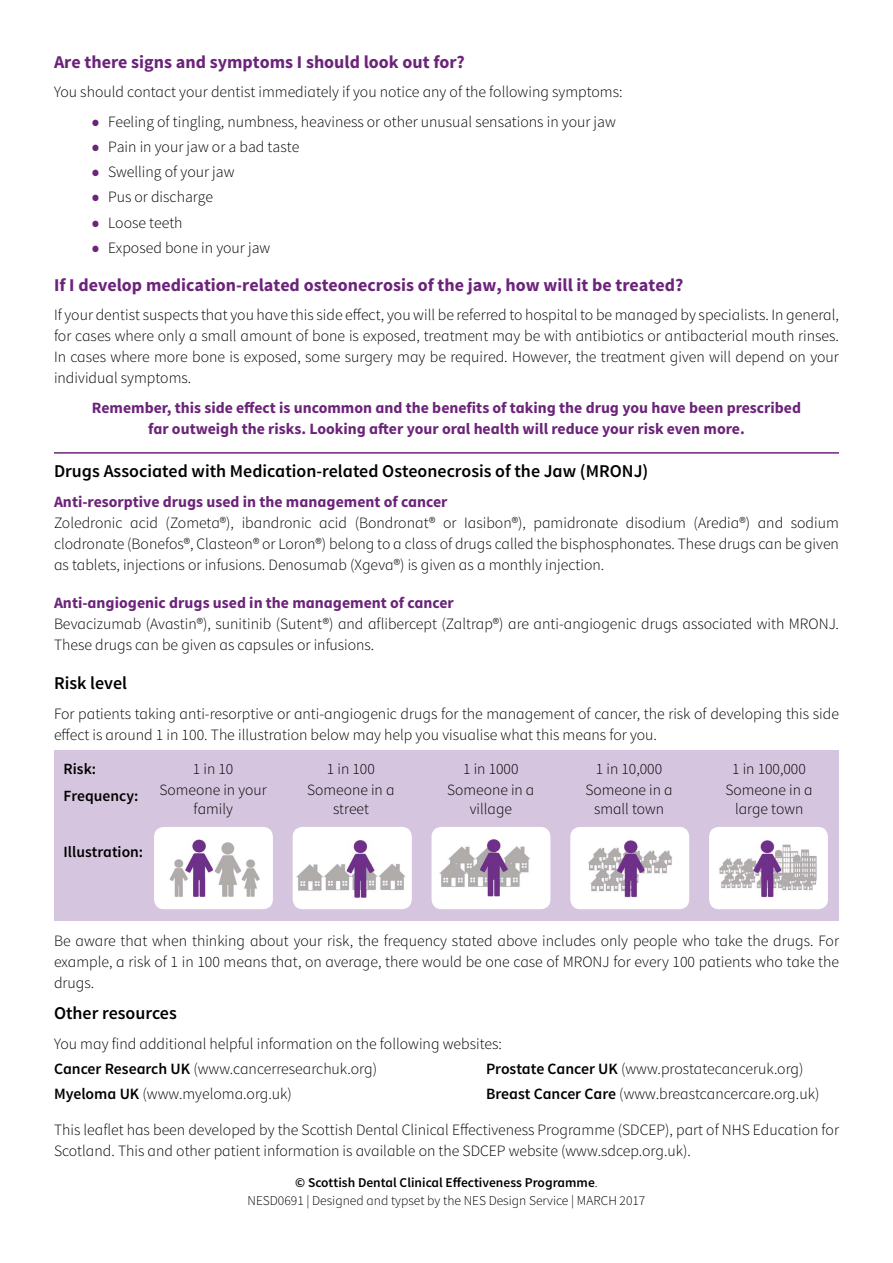
<style>
.page{position:relative;width:893px;height:1263px;background:#fff}
.page>*{position:absolute;margin:0;border:0;box-sizing:border-box;transform-origin:0 0}
.t1{font:700 18px "Source Sans Pro";color:#6c247a}
.t2{font:600 18px "Source Sans Pro";color:#000}
.t3{font:300 15.75px/21px "Source Sans Pro";color:#000}
.t4{font:700 15.75px/21px "Source Sans Pro";color:#6c247a;text-align:center}
.t5{font:300 15.6px/21.5px "Source Sans Pro";color:#000;text-align:center}
.t6{font:600 15.6px/27.2px "Source Sans Pro";color:#000}
.t7{font:300 13.5px/18px "Source Sans Pro";color:#000;text-align:center}
.s1{font-weight:400;font-size:27px;color:#6c247a}
.s2{font-weight:600}
</style>
<div class="page">
<div style="left:54px;top:750px;width:785px;height:171px;background:#d6c5df"></div>
<div style="left:154px;top:827px;width:119px;height:82px;background:#fff;border-radius:10px"></div>
<img style="left:169px;top:839px;width:91px;height:58px">
<div style="left:293px;top:827px;width:119px;height:82px;background:#fff;border-radius:10px"></div>
<img style="left:293px;top:829px;width:119px;height:70px">
<div style="left:432px;top:827px;width:118px;height:82px;background:#fff;border-radius:10px"></div>
<img style="left:439px;top:839px;width:91px;height:58px">
<div style="left:570px;top:827px;width:119px;height:82px;background:#fff;border-radius:10px"></div>
<img style="left:588px;top:840px;width:85px;height:58px">
<div style="left:709px;top:827px;width:119px;height:82px;background:#fff;border-radius:10px"></div>
<img style="left:719px;top:840px;width:98px;height:58px">
<hr style="left:54px;top:452px;width:785px;height:2px;background:#6c247a">
<p class="t1" style="left:54px;top:50px;width:412px">Are there signs and symptoms I should look out for?</p>
<p class="t3" style="left:54px;top:81px;width:570px">You should contact your dentist immediately if you notice any of the following symptoms:</p>
<p class="t3" style="left:91px;top:111px;width:526px"><span class="s1">•</span> Feeling of tingling, numbness, heaviness or other unusual sensations in your jaw</p>
<p class="t3" style="left:91px;top:136px;width:209px"><span class="s1">•</span> Pain in your jaw or a bad taste</p>
<p class="t3" style="left:91px;top:161px;width:145px"><span class="s1">•</span> Swelling of your jaw</p>
<p class="t3" style="left:91px;top:187px;width:123px"><span class="s1">•</span> Pus or discharge</p>
<p class="t3" style="left:91px;top:212px;width:93px"><span class="s1">•</span> Loose teeth</p>
<p class="t3" style="left:91px;top:237px;width:180px"><span class="s1">•</span> Exposed bone in your jaw</p>
<p class="t1" style="left:54px;top:273px;width:631px">If I develop medication-related osteonecrosis of the jaw, how will it be treated?</p>
<p class="t3" style="left:54px;top:305px;width:786px;text-align:justify">If your dentist suspects that you have this side effect, you will be referred to hospital to be managed by specialists. In general, for cases where only a small amount of bone is exposed, treatment may be with antibiotics or antibacterial mouth rinses.<br>In cases where more bone is exposed, some surgery may be required. However, the treatment given will depend on your individual symptoms.</p>
<p class="t4" style="left:92px;top:398px;width:711px">Remember, this side effect is uncommon and the benefits of taking the drug you have been prescribed far outweigh the risks. Looking after your oral health will reduce your risk even more.</p>
<p class="t2" style="left:54px;top:460px;width:596px">Drugs Associated with Medication-related Osteonecrosis of the Jaw (MRONJ)</p>
<p class="t4" style="left:54px;top:492px;width:395px">Anti-resorptive drugs used in the management of cancer</p>
<p class="t3" style="left:54px;top:512px;width:786px;text-align:justify">Zoledronic acid (Zometa®), ibandronic acid (Bondronat® or Iasibon®), pamidronate disodium (Aredia®) and sodium clodronate (Bonefos®, Clasteon® or Loron®) belong to a class of drugs called the bisphosphonates. These drugs can be given as tablets, injections or infusions. Denosumab (Xgeva®) is given as a monthly injection.</p>
<p class="t4" style="left:54px;top:593px;width:401px">Anti-angiogenic drugs used in the management of cancer</p>
<p class="t3" style="left:54px;top:613px;width:786px">Bevacizumab (Avastin®), sunitinib (Sutent®) and aflibercept (Zaltrap®) are anti-angiogenic drugs associated with MRONJ.<br>These drugs can be given as capsules or infusions.</p>
<p class="t2" style="left:54px;top:672px;width:75px">Risk level</p>
<p class="t3" style="left:54px;top:703px;width:786px">For patients taking anti-resorptive or anti-angiogenic drugs for the management of cancer, the risk of developing this side effect is around 1 in 100. The illustration below may help you visualise what this means for you.</p>
<p class="t6" style="left:64px;top:755px;width:76px">Risk:<br>Frequency:</p>
<p class="t6" style="left:64px;top:839px;width:81px">Illustration:</p>
<p class="t5" style="left:160px;top:758px;width:109px">1 in 10<br>Someone in your</p>
<p class="t5" style="left:194px;top:798px;width:41px">family</p>
<p class="t5" style="left:307px;top:758px;width:89px">1 in 100<br>Someone in a</p>
<p class="t5" style="left:333px;top:798px;width:38px">street</p>
<p class="t5" style="left:447px;top:758px;width:89px">1 in 1000<br>Someone in a</p>
<p class="t5" style="left:470px;top:798px;width:44px">village</p>
<p class="t5" style="left:585px;top:758px;width:89px">1 in 10,000<br>Someone in a</p>
<p class="t5" style="left:594px;top:798px;width:72px">small town</p>
<p class="t5" style="left:725px;top:758px;width:89px">1 in 100,000<br>Someone in a</p>
<p class="t5" style="left:735px;top:798px;width:70px">large town</p>
<p class="t3" style="left:54px;top:931px;width:787px;text-align:justify">Be aware that when thinking about your risk, the frequency stated above includes only people who take the drugs. For example, a risk of 1 in 100 means that, on average, there would be one case of MRONJ for every 100 patients who take the drugs.</p>
<p class="t2" style="left:54px;top:1002px;width:124px">Other resources</p>
<p class="t3" style="left:54px;top:1031px;width:449px;line-height:25.2px">You may find additional helpful information on the following websites:<br><span class="s2">Cancer Research UK</span> (www.cancerresearchuk.org)</p>
<p class="t3" style="left:486px;top:1058px;width:319px"><span class="s2">Prostate Cancer UK</span> (www.prostatecanceruk.org)</p>
<p class="t3" style="left:54px;top:1084px;width:239px"><span class="s2">Myeloma UK</span> (www.myeloma.org.uk)</p>
<p class="t3" style="left:486px;top:1084px;width:335px"><span class="s2">Breast Cancer Care</span> (www.breastcancercare.org.uk)</p>
<p class="t3" style="left:54px;top:1120px;width:786px">This leaflet has been developed by the Scottish Dental Clinical Effectiveness Programme (SDCEP), part of NHS Education for<br>Scotland. This and other patient information is available on the SDCEP website (www.sdcep.org.uk).</p>
<p class="t7" style="left:248px;top:1173px;width:399px"><span class="s2">© Scottish Dental Clinical Effectiveness Programme</span>.<br>NESD0691 | Designed and typset by the NES Design Service | MARCH 2017</p>
</div>
